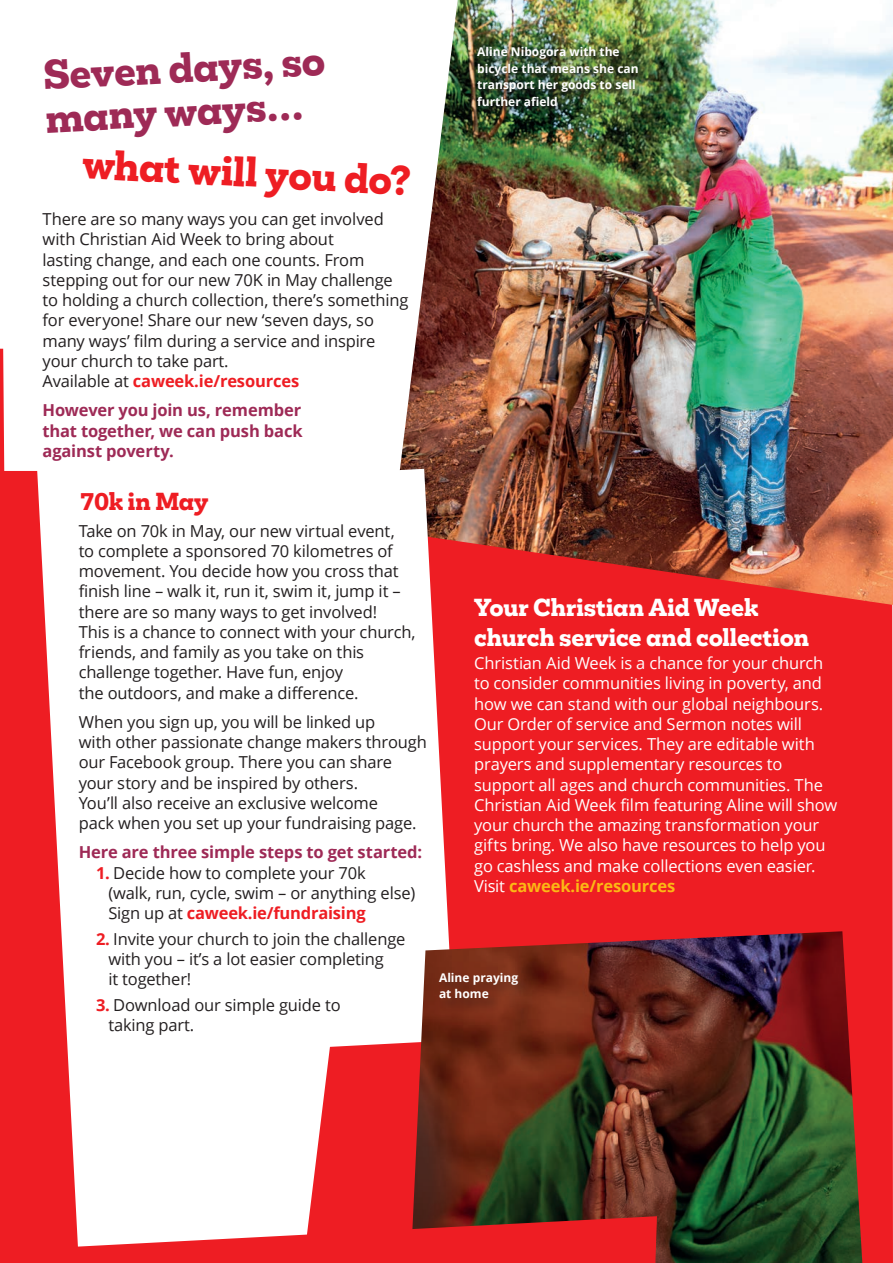
<style>
.page{position:relative;width:893px;height:1263px;background:#fff}
.page>*{position:absolute;margin:0;border:0;box-sizing:border-box;transform-origin:0 0}
.t1{font:800 37.5px/43.5px "Mokoko";color:#9e2a56}
.t2{font:800 37.5px "Mokoko";color:#ee1d23}
.body{font:800 22.5px/30px "Mokoko";letter-spacing:-.01em;color:#fff}
.Subhead_red{font:800 22.5px "Mokoko";letter-spacing:-.01em;color:#ee1d23}
.body-2{font:16.5px/20.2px "Open Sans";letter-spacing:-.01em;color:#231f20}
.body-3{font:16.5px/20.2px "Open Sans";letter-spacing:-.01em;color:#fff}
.body-4{font:700 16.5px/20.2px "Open Sans";letter-spacing:-.01em;color:#9e2a56;text-align:justify}
.t3{font:700 12px/16.5px "Open Sans";color:#fff}
.s1{font-weight:700;color:#ee1d23}
.s2{font-weight:700;color:#fcb814}
</style>
<div class="page">
<div style="left:309px;top:605px;width:584px;height:658px;background:#ee1d23"></div>
<img style="left:400px;top:0;width:493px;height:605px">
<img style="left:892px;top:872px;width:1px;height:391px">
<img style="left:473px;top:42px;width:176px;height:75px">
<svg style="left:0;top:349px;width:77px;height:867px;fill:#ee1d23"></svg>
<svg style="left:309px;top:469px;width:145px;height:578px"></svg>
<img style="left:411px;top:931px;width:451px;height:332px">
<div style="left:437px;top:971px;width:94px;height:41px;background:#231f20;opacity:.38"></div>
<svg style="left:0;top:1216px;width:657px;height:47px"></svg>
<p class="t1" style="left:42px;top:54px;width:284px;rotate:-3deg">Seven days, so many ways…</p>
<p class="t2" style="left:84px;top:139px;width:330px;rotate:3deg">what will you do?</p>
<p class="body-2" style="left:43px;top:209px;width:367px">There are so many ways you can get involved with Christian Aid Week to bring about<br>lasting change, and each one counts. From stepping out for our new 70K in May challenge to holding a church collection, there’s something for everyone! Share our new ‘seven days, so many ways’ film during a service and inspire your church to take part.<br>Available at <span class="s1">caweek.</span><span class="s1">ie</span><span class="s1">/resources</span></p>
<p class="body-4" style="left:43px;top:400px;width:262px">However you join us, remember that together, we can push back against poverty.</p>
<p class="Subhead_red" style="left:80px;top:487px;width:130px">70k in May</p>
<p class="body-2" style="left:79px;top:520px;width:338px">Take on 70k in May, our new virtual event,<br>to complete a sponsored 70 kilometres of movement. You decide how you cross that finish line – walk it, run it, swim it, jump it – there are so many ways to get involved!<br>This is a chance to connect with your church, friends, and family as you take on this challenge together. Have fun, enjoy<br>the outdoors, and make a difference.</p>
<p class="body-2" style="left:79px;top:711px;width:350px">When you sign up, you will be linked up<br>with other passionate change makers through our Facebook group. There you can share your story and be inspired by others.<br>You’ll also receive an exclusive welcome<br>pack when you set up your fundraising page.</p>
<p class="body-4" style="left:79px;top:842px;width:345px">Here are three simple steps to get started:</p>
<p class="body-2" style="left:108px;top:862px;width:308px;text-indent:-12px"><span class="s1">1.</span> Decide how to complete your 70k<br>(walk, run, cycle, swim – or anything else)<br>Sign up at <span class="s1">caweek.</span><span class="s1">ie</span><span class="s1">/fundraising</span></p>
<p class="body-2" style="left:108px;top:928px;width:299px;text-indent:-12px"><span class="s1">2.</span> Invite your church to join the challenge with you – it’s a lot easier completing<br>it together!</p>
<p class="body-2" style="left:108px;top:994px;width:234px;text-indent:-12px"><span class="s1">3.</span> Download our simple guide to taking part.</p>
<p class="t3" style="left:477px;top:43px;width:163px">Aline Nibogora with the bicycle that means she can transport her goods to sell further afield</p>
<p class="body" style="left:474px;top:593px;width:337px">Your Christian Aid Week church service and collection</p>
<p class="body-3" style="left:474px;top:653px;width:365px">Christian Aid Week is a chance for your church to consider communities living in poverty, and how we can stand with our global neighbours.<br>Our Order of service and Sermon notes will support your services. They are editable with prayers and supplementary resources to support all ages and church communities. The Christian Aid Week film featuring Aline will show your church the amazing transformation your gifts bring. We also have resources to help you go cashless and make collections even easier.<br>Visit <span class="s2">caweek.</span><span class="s2">ie</span><span class="s2">/resources</span></p>
<p class="t3" style="left:439px;top:969px;width:81px">Aline praying at home</p>
</div>
